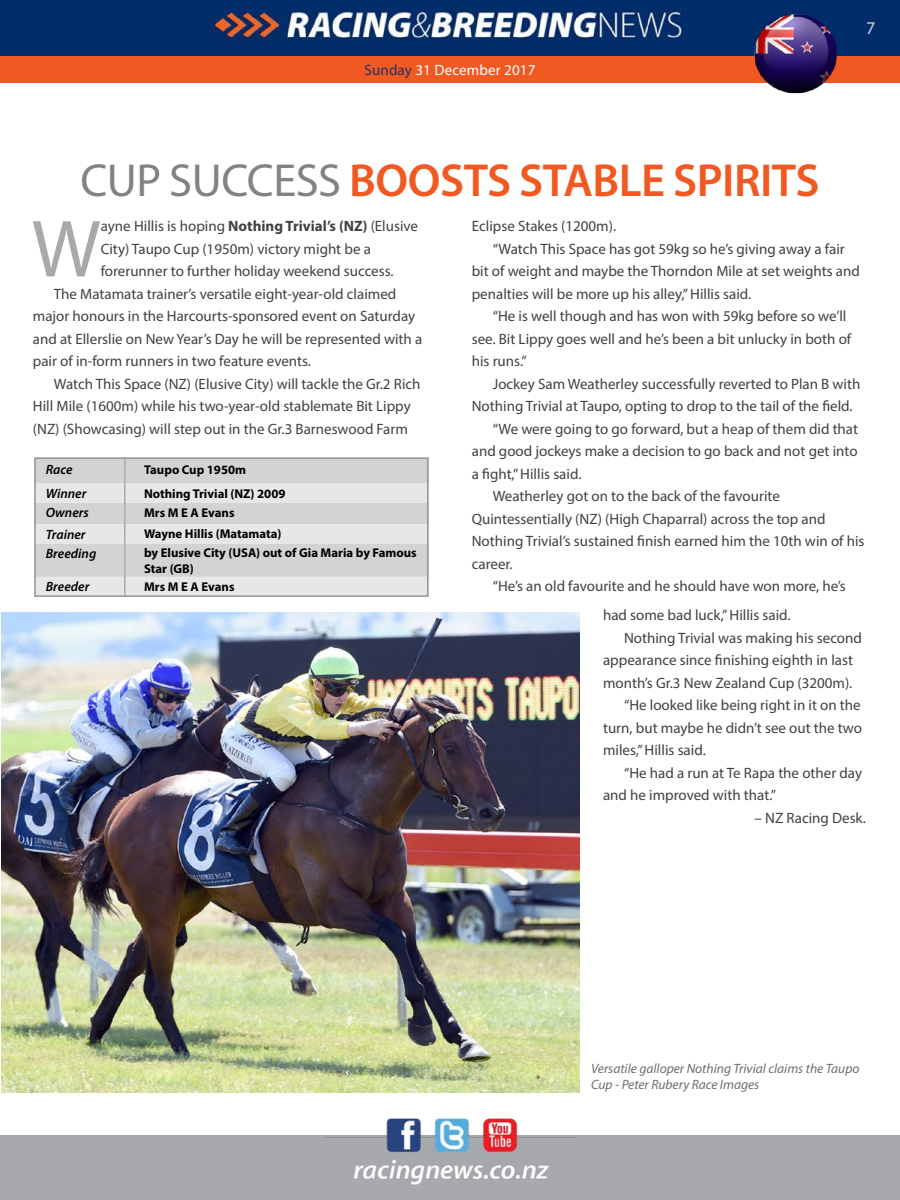
<style>
.page{position:relative;width:900px;height:1200px;background:#fff}
.page>*{position:absolute;margin:0;border:0;box-sizing:border-box;transform-origin:0 0}
.t1{font:81.75px "Myriad Pro";color:#a7a9ac}
.t2{font:600 46.5px "Myriad Pro";letter-spacing:-.01em;color:#f15922}
.t3{font:18px "Myriad Pro";color:#d1d4d4}
.t4{font:15px "Myriad Pro";color:#414042}
.t5{font:15px "Myriad Pro";letter-spacing:.01em;color:#fff}
.t6{font:italic 13.5px/16.2px "Myriad Pro";color:#6d6e71}
.t7{font:italic 600 13.5px "Myriad Pro";color:#000}
.t8{font:700 12.75px/15.3px "Myriad Pro";color:#000}
.s1{color:#203267}
.s2{font-weight:400;color:#808285}
.s3{font-weight:700}
</style>
<div class="page">
<div style="left:0;top:1136px;width:900px;height:64px;background:#a7a9ac"></div>
<img style="left:325px;top:1118px;width:250px;height:67px">
<div style="left:0;top:56px;width:900px;height:27px;background:#f15922"></div>
<img style="left:0;top:0;width:900px;height:56px">
<img style="left:1px;top:612px;width:579px;height:481px">
<img style="left:752px;top:12px;width:88px;height:82px">
<div style="left:37px;top:457px;width:392px;height:27px;background:#d1d3d4"></div>
<svg style="left:37px;top:484px;width:392px;height:112px;background:#dbddde"></svg>
<hr style="left:124px;top:457px;width:2px;height:27px;background:#a7a9ac">
<svg style="left:124px;top:484px;width:2px;height:19px"></svg>
<hr style="left:124px;top:503px;width:2px;height:21px;background:#a7a9ac">
<svg style="left:124px;top:524px;width:2px;height:19px"></svg>
<hr style="left:124px;top:543px;width:2px;height:34px;background:#a7a9ac">
<svg style="left:124px;top:577px;width:2px;height:17px"></svg>
<div style="left:34px;top:457px;width:394px;height:140px;border:2px solid #939598"></div>
<p class="t5" style="left:365px;top:61px;width:172px"><span class="s1">Sunday</span> 31 December 2017</p>
<h2 class="t2" style="left:80px;top:151px;width:741px"><span class="s2">Cup success</span> BOOSTS STABLE SPIRITS</h2>
<p class="t3" style="left:866px;top:17px;width:11px">7</p>
<h1 class="t1" style="left:32px;top:199px;width:69px">W</h1>
<p class="t4" style="left:101px;top:217px;width:319px">ayne H illis is hoping <span class="s3">Nothing Trivial’s (NZ)</span> (Elusive</p>
<p class="t4" style="left:101px;top:240px;width:272px">City) Taupo Cup (1950m) victory might be a</p>
<p class="t4" style="left:101px;top:262px;width:294px">forerunner to further holiday weekend success.</p>
<p class="t4" style="left:54px;top:285px;width:344px">The Matamata trainer’s versatile eight-year-old claimed</p>
<p class="t4" style="left:33px;top:307px;width:384px">major honours in the Harcourts-sponsored event on Saturday</p>
<p class="t4" style="left:33px;top:330px;width:391px">and at Ellerslie on New Year’s Day he will be represented with a</p>
<p class="t4" style="left:33px;top:352px;width:280px">pair of in-form runners in two feature events.</p>
<p class="t4" style="left:54px;top:375px;width:368px">Watch This Space (NZ) (Elusive City) will tackle the Gr.2 Rich</p>
<p class="t4" style="left:33px;top:397px;width:379px">H ill Mile (1600m) while his two-year-old stablemate Bit Lippy</p>
<p class="t4" style="left:33px;top:420px;width:377px">(NZ) (Showcasing) will step out in the Gr.3 Barneswood Farm</p>
<p class="t7" style="left:46px;top:461px;width:28px">Race</p>
<p class="t8" style="left:144px;top:461px;width:104px">Taupo Cup 1950m</p>
<p class="t7" style="left:46px;top:485px;width:42px">Winner</p>
<p class="t8" style="left:144px;top:485px;width:143px">Nothing Trivial (NZ) 2009</p>
<p class="t7" style="left:46px;top:504px;width:45px">Owners</p>
<p class="t8" style="left:144px;top:504px;width:92px">Mrs M E A Evans</p>
<p class="t7" style="left:46px;top:526px;width:41px">Trainer</p>
<p class="t8" style="left:144px;top:526px;width:139px">Wayne Hillis (Matamata)</p>
<p class="t7" style="left:46px;top:545px;width:52px">Breeding</p>
<p class="t8" style="left:144px;top:545px;width:274px">by Elusive City (USA) out of Gia Maria by Famous<br>Star (GB)</p>
<p class="t7" style="left:46px;top:578px;width:45px">Breeder</p>
<p class="t8" style="left:144px;top:578px;width:92px">Mrs M E A Evans</p>
<p class="t4" style="left:472px;top:217px;width:146px">Eclipse Stakes (1200m).</p>
<p class="t4" style="left:493px;top:240px;width:354px">“Watch This Space has got 59kg so he’s giving away a fair</p>
<p class="t4" style="left:472px;top:262px;width:390px">bit of weight and maybe the Thorndon Mile at set weights and</p>
<p class="t4" style="left:472px;top:285px;width:281px">penalties will be more up his alley,” H illis said.</p>
<p class="t4" style="left:493px;top:307px;width:355px">“He is well though and has won with 59kg before so we’ll</p>
<p class="t4" style="left:472px;top:330px;width:381px">see. Bit Lippy goes well and he’s been a bit unlucky in both of</p>
<p class="t4" style="left:472px;top:352px;width:56px">his runs.”</p>
<p class="t4" style="left:493px;top:375px;width:369px">Jockey Sam Weatherley successfully reverted to Plan B with</p>
<p class="t4" style="left:472px;top:397px;width:382px">Nothing Trivial at Taupo, opting to drop to the tail of the field.</p>
<p class="t4" style="left:493px;top:420px;width:367px">“We were going to go forward, but a heap of them did that</p>
<p class="t4" style="left:472px;top:442px;width:387px">and good jockeys make a decision to go back and not get into</p>
<p class="t4" style="left:472px;top:465px;width:111px">a fight,” H illis said.</p>
<p class="t4" style="left:493px;top:487px;width:289px">Weatherley got on to the back of the favourite</p>
<p class="t4" style="left:472px;top:510px;width:355px">Quintessentially (NZ) (H igh Chaparral) across the top and</p>
<p class="t4" style="left:472px;top:532px;width:394px">Nothing Trivial’s sustained finish earned him the 10th win of his</p>
<p class="t4" style="left:472px;top:555px;width:42px">career.</p>
<p class="t4" style="left:493px;top:577px;width:355px">“He’s an old favourite and he should have won more, he’s</p>
<p class="t4" style="left:603px;top:606px;width:189px">had some bad luck,” H illis said.</p>
<p class="t4" style="left:624px;top:629px;width:239px">Nothing Trivial was making his second</p>
<p class="t4" style="left:603px;top:651px;width:252px">appearance since finishing eighth in last</p>
<p class="t4" style="left:603px;top:674px;width:251px">month’s Gr.3 New Zealand Cup (3200m).</p>
<p class="t4" style="left:624px;top:696px;width:238px">“He looked like being right in it on the</p>
<p class="t4" style="left:603px;top:719px;width:261px">turn, but maybe he didn’t see out the two</p>
<p class="t4" style="left:603px;top:741px;width:104px">miles,” H illis said.</p>
<p class="t4" style="left:624px;top:764px;width:240px">“He had a run at Te Rapa the other day</p>
<p class="t4" style="left:603px;top:786px;width:174px">and he improved with that.”</p>
<p class="t4" style="left:755px;top:809px;width:113px">– NZ Racing Desk.</p>
<p class="t6" style="left:591px;top:1060px;width:270px">Versatile galloper Nothing Trivial claims the Taupo<br>Cup - Peter Rubery Race Images</p>
</div>
